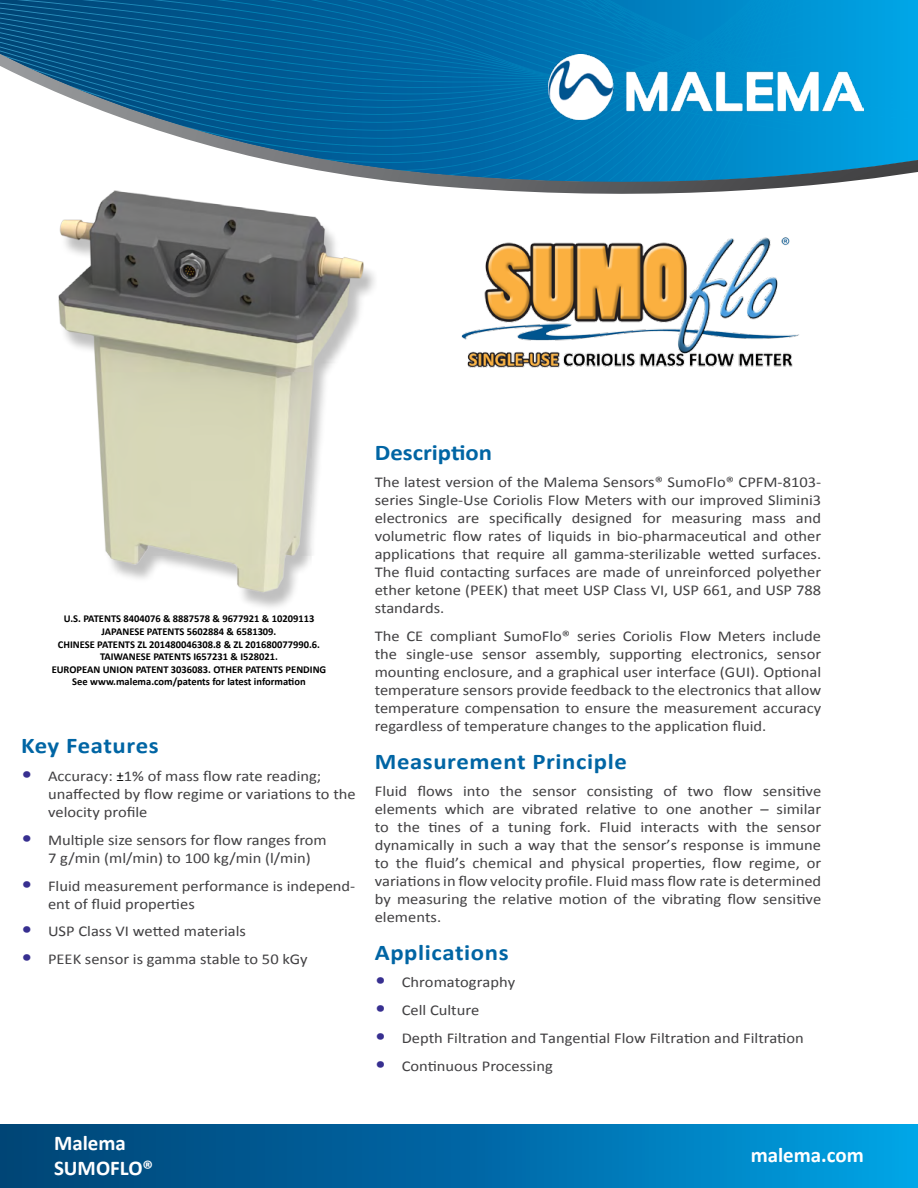
<style>
.page{position:relative;width:918px;height:1188px;background:#fff}
.page>*{position:absolute;margin:0;border:0;box-sizing:border-box;transform-origin:0 0}
.t1{font:700 22.5px "Calibri";letter-spacing:.025em;color:#0065a4;scale:1.1 1}
.t2{font:700 22.5px "Calibri";color:#0065a4;scale:1.1 1}
.t3{font:700 21px/25.2px "Calibri";color:#fff}
.t4{font:15px/18px "Calibri";color:#414042;text-align:justify;scale:1.1 1}
.t5{font:700 10.5px/12.6px "Calibri";color:#000;text-align:center}
.s1{font-size:21px;color:#372f90}
.s2{color:#000}
</style>
<div class="page">
<img style="left:0;top:0;width:850px;height:46px">
<img style="left:802px;top:0;width:28px;height:46px">
<img style="left:802px;top:0;width:12px;height:41px">
<img style="left:799px;top:0;width:3px;height:46px">
<img style="left:394px;top:0;width:255px;height:46px">
<img style="left:667px;top:0;width:9px;height:46px">
<img style="left:692px;top:0;width:9px;height:46px">
<img style="left:701px;top:0;width:8px;height:46px">
<img style="left:709px;top:0;width:9px;height:46px">
<div style="left:718px;top:0;width:81px;height:46px;background:#0090cf"></div>
<svg style="left:0;top:46px;width:918px;height:148px"></svg>
<div style="left:0;top:1125px;width:918px;height:63px;background:linear-gradient(to right,#003d71,#009de1)"></div>
<img style="left:549px;top:55px;width:315px;height:65px">
<img style="left:461px;top:237px;width:338px;height:131px">
<img style="left:0;top:180px;width:450px;height:423px">
<p class="t5" style="left:58px;top:612px;width:264px">U.S. PATENTS 8404076 &amp; 8887578 &amp; 9677921 &amp; 10209113<br>JAPANESE PATENTS 5602884 &amp; 6581309.<br>CHINESE PATENTS ZL 201480046308.8 &amp; ZL 201680077990.6.<br>TAIWANESE PATENTS I657231 &amp; I528021.</p>
<p class="t5" style="left:52px;top:663px;width:276px">EUROPEAN UNION PATENT 3036083. OTHER PATENTS PENDING<br>See www.malema.com/patents for latest information</p>
<p class="t1" style="left:21px;top:730px;width:127px">Key Features</p>
<p class="t4" style="left:48px;top:767px;width:281px;text-align:left;text-indent:-27px"><span class="s1">•</span> Accuracy: <span class="s2">±</span>1% of mass flow rate reading; unaffected by flow regime or variations to the velocity profile</p>
<p class="t4" style="left:21px;top:830px;width:279px"><span class="s1">•</span> Multiple size sensors for flow ranges from</p>
<p class="t4" style="left:48px;top:848px;width:240px">7 g/min (ml/min) to 100 kg/min (l/min)</p>
<p class="t4" style="left:21px;top:876px;width:305px"><span class="s1">•</span> Fluid measurement performance is independ-</p>
<p class="t4" style="left:48px;top:894px;width:135px">ent of fluid properties</p>
<p class="t4" style="left:21px;top:922px;width:206px"><span class="s1">•</span> USP Class VI wetted materials</p>
<p class="t4" style="left:21px;top:950px;width:262px"><span class="s1">•</span> PEEK sensor is gamma stable to 50 kGy</p>
<p class="t2" style="left:375px;top:436px;width:108px">Description</p>
<p class="t4" style="left:375px;top:473px;width:407px">The latest version of the Malema Sensors® SumoFlo® CPFM-8103- series Single-Use Coriolis Flow Meters with our improved Slimini3 electronics are specifically designed for measuring mass and volumetric flow rates of liquids in bio-pharmaceutical and other applications that require all gamma-sterilizable wetted surfaces.<br>The fluid contacting surfaces are made of unreinforced polyether ether ketone (PEEK) that meet USP Class VI, USP 661, and USP 788 standards.</p>
<p class="t4" style="left:375px;top:627px;width:407px">The CE compliant SumoFlo® series Coriolis Flow Meters include</p>
<p class="t4" style="left:375px;top:645px;width:407px">the single-use sensor assembly, supporting electronics, sensor mounting enclosure, and a graphical user interface (GUI). Optional temperature sensors provide feedback to the electronics that allow temperature compensation to ensure the measurement accuracy regardless of temperature changes to the application fluid.</p>
<p class="t1" style="left:375px;top:745px;width:231px">Measurement Principle</p>
<p class="t4" style="left:375px;top:782px;width:407px">Fluid flows into the sensor consisting of two flow sensitive elements which are vibrated relative to one another – similar to the tines of a tuning fork. Fluid interacts with the sensor dynamically in such a way that the sensor’s response is immune to the fluid’s chemical and physical properties, flow regime, or variations in flow velocity profile. Fluid mass flow rate is determined by measuring the relative motion of the vibrating flow sensitive elements.</p>
<p class="t1" style="left:375px;top:936px;width:123px">Applications</p>
<p class="t4" style="left:375px;top:973px;width:129px"><span class="s1">•</span> Chromatography</p>
<p class="t4" style="left:375px;top:1001px;width:97px"><span class="s1">•</span> Cell Culture</p>
<p class="t4" style="left:375px;top:1028px;width:392px"><span class="s1">•</span> Depth Filtration and Tangential Flow Filtration and Filtration</p>
<p class="t4" style="left:375px;top:1056px;width:163px"><span class="s1">•</span> Continuous Processing</p>
<h2 class="t3" style="left:54px;top:1129px;width:101px">Malema<br>SUMOFLO®</h2>
<h2 class="t3" style="left:735px;top:1141px;width:115px">malema.com</h2>
<h2 class="t3" style="left:751px;top:1141px;width:115px">malema.com</h2>
</div>
